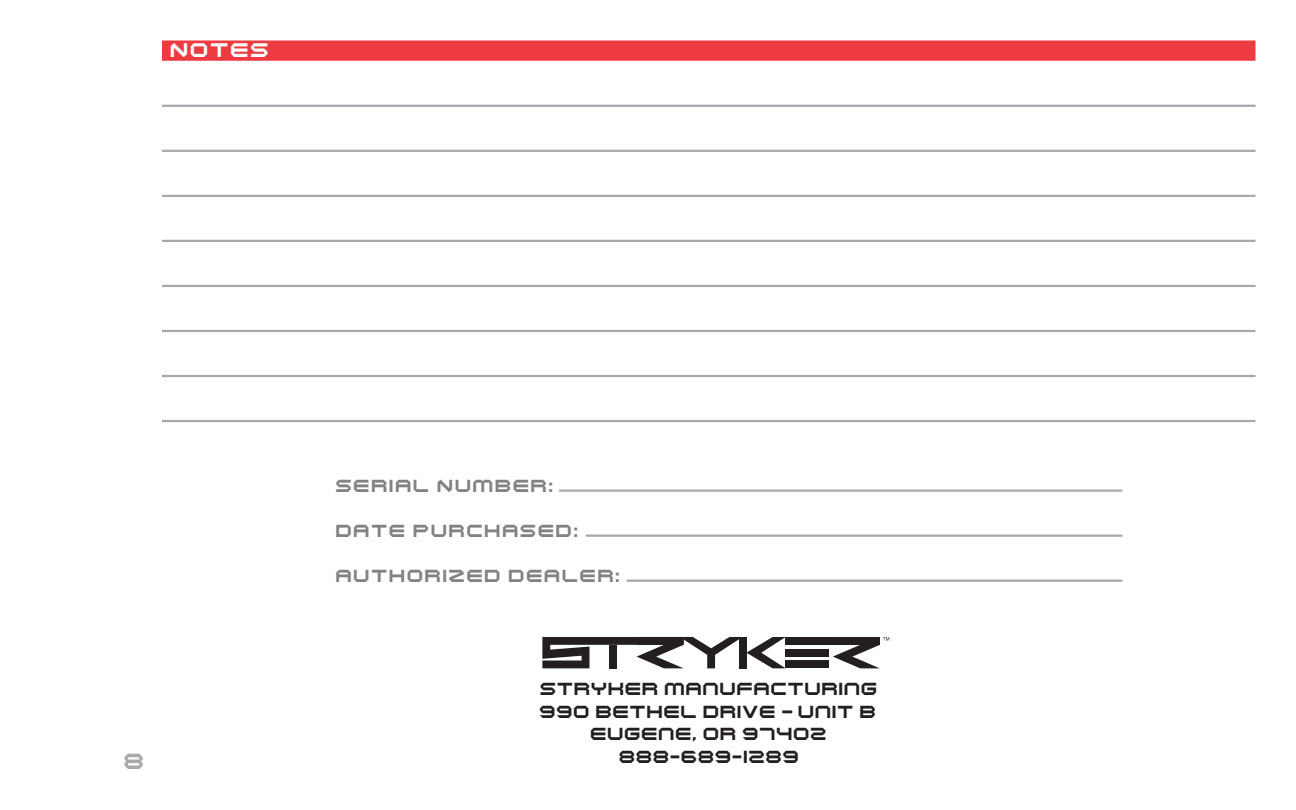
<style>
.page{position:relative;width:1296px;height:810px;background:#fff}
.page>*{position:absolute;margin:0;border:0;box-sizing:border-box;transform-origin:0 0}
.t1{font:22.5px "Durandal Flat";color:#a8a9ad}
.t2{font:20.25px "Durandal Flat";letter-spacing:.045em;color:#fff}
.t3{font:18px/22.5px "Durandal Flat";color:#231f20;text-align:center}
.t4{font:18px "Durandal Flat";letter-spacing:.045em;color:#808285}
</style>
<div class="page">
<div style="left:786px;top:637px;width:94px;height:8px;background:#231f20"></div>
<div style="left:786px;top:649px;width:43px;height:8px;background:#231f20"></div>
<div style="left:786px;top:661px;width:43px;height:7px;background:#231f20"></div>
<svg style="left:542px;top:637px;width:244px;height:31px"></svg>
<svg style="left:833px;top:637px;width:56px;height:31px"></svg>
<div style="left:162px;top:40px;width:1094px;height:21px;background:#ee3a41"></div>
<hr style="left:162px;top:105px;width:1094px;height:2px;background:#a8a9ad">
<hr style="left:162px;top:150px;width:1094px;height:2px;background:#a8a9ad">
<hr style="left:162px;top:195px;width:1094px;height:2px;background:#a8a9ad">
<hr style="left:162px;top:240px;width:1094px;height:2px;background:#a8a9ad">
<hr style="left:162px;top:285px;width:1094px;height:2px;background:#a8a9ad">
<hr style="left:162px;top:330px;width:1094px;height:2px;background:#a8a9ad">
<hr style="left:162px;top:375px;width:1094px;height:2px;background:#a8a9ad">
<hr style="left:162px;top:420px;width:1094px;height:2px;background:#a8a9ad">
<hr style="left:559px;top:489px;width:563px;height:3px;background:#a8a9ad">
<hr style="left:586px;top:535px;width:536px;height:2px;background:#a8a9ad">
<hr style="left:627px;top:580px;width:495px;height:2px;background:#a8a9ad">
<p class="t2" style="left:170px;top:37px;width:101px">NOTES</p>
<p class="t1" style="left:123px;top:747px;width:23px">8</p>
<p class="t4" style="left:335px;top:474px;width:220px">SERIAL NUMBER:</p>
<p class="t4" style="left:335px;top:519px;width:245px">DATE PURCHASED:</p>
<p class="t4" style="left:335px;top:564px;width:287px">AUTHORIZED DEALER:</p>
<p class="t3" style="left:539px;top:678px;width:340px">STRYKER MANUFACTURING<br>990 BETHEL DRIVE – UNIT B<br>EUGENE, OR 97402<br>888-689-1289</p>
</div>
